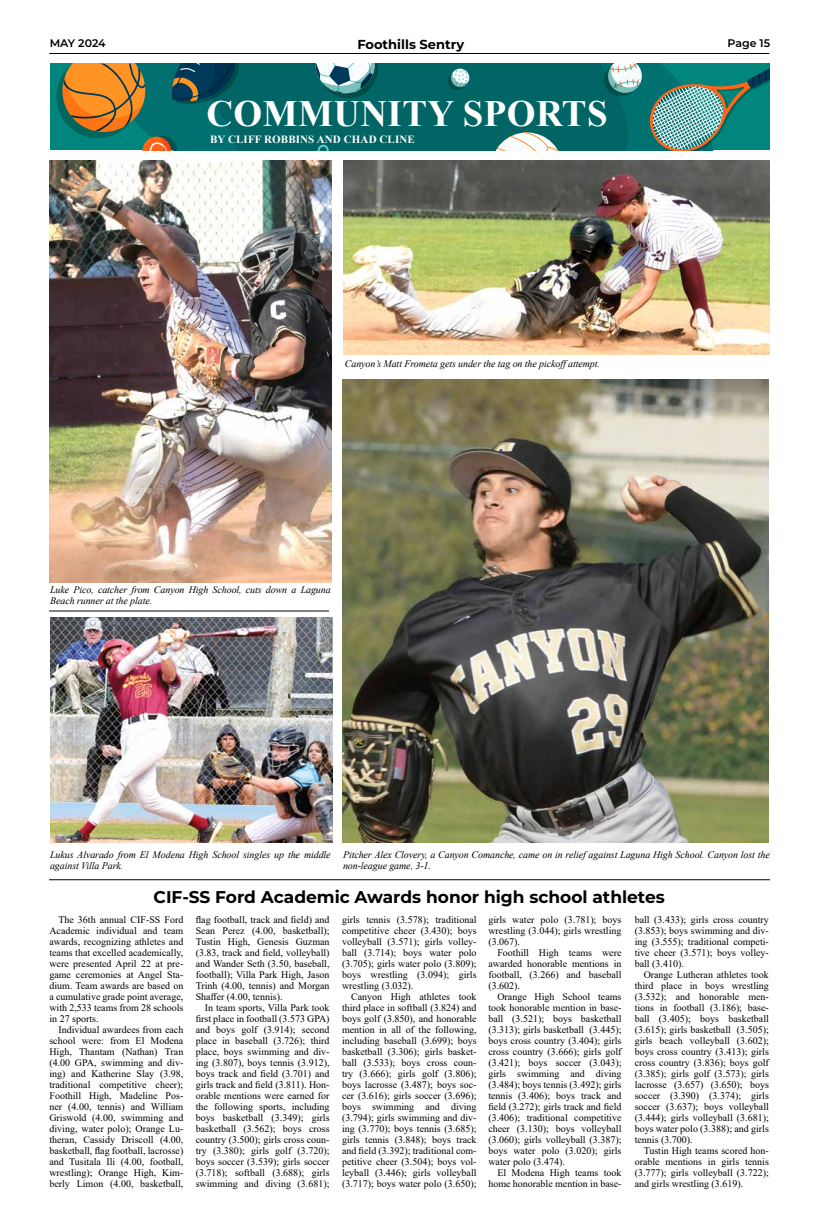
<style>
.page{position:relative;width:819px;height:1224px;background:#fff}
.page>*{position:absolute;margin:0;border:0;box-sizing:border-box;transform-origin:0 0}
.t1{font:700 37px "Times New Roman";letter-spacing:.01em;color:#fff}
.t2{font:700 17px "Montserrat";color:#000}
.t3{font:700 13px "Montserrat";color:#000}
.t4{font:700 11px "Times New Roman";letter-spacing:.01em;color:#fff}
.t5{font:600 11px "Montserrat";color:#000}
.t6{font:10px/11px "Times New Roman";color:#000;text-align:justify}
.t7{font:italic 10px/11px "Times New Roman";letter-spacing:-.01em;color:#000}
</style>
<div class="page">
<hr style="left:49px;top:53px;width:720px;height:1px;background:#000">
<svg style="left:56px;top:64px;width:714px;height:86px;background:#28756b"></svg>
<img style="left:50px;top:160px;width:282px;height:422px">
<img style="left:343px;top:160px;width:427px;height:194px">
<img style="left:342px;top:380px;width:426px;height:462px">
<img style="left:50px;top:617px;width:283px;height:225px">
<hr style="left:49px;top:611px;width:280px;height:1px;background:#000">
<hr style="left:49px;top:879px;width:721px;height:1px;background:#000">
<p class="t5" style="left:50px;top:35px;width:58px">MAY 2024</p>
<h3 class="t3" style="left:358px;top:35px;width:108px">Foothills Sentry</h3>
<p class="t5" style="left:728px;top:35px;width:44px">Page 15</p>
<h1 class="t1" style="left:206px;top:92px;width:403px">COMMUNITY SPORTS</h1>
<p class="t4" style="left:210px;top:133px;width:206px">BY CLIFF ROBBINS AND CHAD CLINE</p>
<p class="t7" style="left:345px;top:358px;width:257px">Canyon’s Matt Frometa gets under the tag on the pickoffattempt.</p>
<p class="t7" style="left:50px;top:584px;width:282px">Luke Pico, catcher from Canyon High School, cuts down a Laguna<br>Beach runner at the plate.</p>
<p class="t7" style="left:343px;top:849px;width:428px">Pitcher Alex Clovery, a Canyon Comanche, came on in relief against Laguna High School. Canyon lost the non-league game, 3-1.</p>
<p class="t7" style="left:50px;top:849px;width:282px">Lukus Alvarado from El Modena High School singles up the middle against Villa Park.</p>
<h2 class="t2" style="left:154px;top:885px;width:513px">CIF-SS Ford Academic Awards honor high school athletes</h2>
<p class="t6" style="left:49px;top:914px;width:135px;text-indent:9px">The 36th annual CIF-SS Ford Academic individual and team awards, recognizing athletes and teams that excelled academically, were presented April 22 at pre&shy;game ceremonies at Angel Sta&shy;dium. Team awards are based on a cumulative grade point average, with 2,533 teams from 28 schools in 27 sports.</p>
<p class="t6" style="left:49px;top:1024px;width:135px;text-indent:9px">Individual awardees from each school were: from El Modena High, Thantam (Nathan) Tran (4.00 GPA, swimming and div&shy;ing) and Katherine Slay (3.98, traditional competitive cheer); Foothill High, Madeline Pos&shy;ner (4.00, tennis) and William Griswold (4.00, swimming and diving, water polo); Orange Lu&shy;theran, Cassidy Driscoll (4.00, basketball, flag football, lacrosse) and Tusitala Ili (4.00, football, wrestling); Orange High, Kim&shy;berly Limon (4.00, basketball,</p>
<p class="t6" style="left:342px;top:914px;width:136px">girls tennis (3.578); traditional competitive cheer (3.430); boys volleyball (3.571); girls volley&shy;ball (3.714); boys water polo (3.705); girls water polo (3.809); boys wrestling (3.094); girls wrestling (3.032).</p>
<p class="t6" style="left:342px;top:991px;width:136px;text-indent:9px">Canyon High athletes took third place in softball (3.824) and boys golf (3.850), and honorable mention in all of the following, including baseball (3.699); boys basketball (3.306); girls basket&shy;ball (3.533); boys cross coun&shy;try (3.666); girls golf (3.806); boys lacrosse (3.487); boys soc&shy;cer (3.616); girls soccer (3.696); boys swimming and diving (3.794); girls swimming and div&shy;ing (3.770); boys tennis (3.685); girls tennis (3.848); boys track and field (3.392); traditional com&shy;petitive cheer (3.504); boys vol&shy;leyball (3.446); girls volleyball (3.717); boys water polo (3.650);</p>
<p class="t6" style="left:196px;top:914px;width:135px">flag football, track and field) and Sean Perez (4.00, basketball); Tustin High, Genesis Guzman (3.83, track and field, volleyball) and Wander Seth (3.50, baseball, football); Villa Park High, Jason Trinh (4.00, tennis) and Morgan Shaffer (4.00, tennis).</p>
<p class="t6" style="left:196px;top:1002px;width:135px;text-indent:9px">In team sports, Villa Park took first place in football (3.573 GPA) and boys golf (3.914); second place in baseball (3.726); third place, boys swimming and div&shy;ing (3.807), boys tennis (3.912), boys track and field (3.701) and girls track and field (3.811). Hon&shy;orable mentions were earned for the following sports, including boys basketball (3.349); girls basketball (3.562); boys cross country (3.500); girls cross coun&shy;try (3.380); girls golf (3.720); boys soccer (3.539); girls soccer (3.718); softball (3.688); girls swimming and diving (3.681);</p>
<p class="t6" style="left:488px;top:914px;width:135px">girls water polo (3.781); boys wrestling (3.044); girls wrestling (3.067).</p>
<p class="t6" style="left:488px;top:947px;width:135px;text-indent:9px">Foothill High teams were awarded honorable mentions in football, (3.266) and baseball (3.602).</p>
<p class="t6" style="left:488px;top:991px;width:135px;text-indent:9px">Orange High School teams took honorable mention in base&shy;ball (3.521); boys basketball (3.313); girls basketball (3.445); boys cross country (3.404); girls cross country (3.666); girls golf (3.421); boys soccer (3.043); girls swimming and diving (3.484); boys tennis (3.492); girls tennis (3.406); boys track and field (3.272); girls track and field (3.406); traditional competitive cheer (3.130); boys volleyball (3.060); girls volleyball (3.387); boys water polo (3.020); girls water polo (3.474).</p>
<p class="t6" style="left:488px;top:1167px;width:135px;text-align:right">El Modena High teams took home honorable mention in base-</p>
<p class="t6" style="left:635px;top:914px;width:136px">ball (3.433); girls cross country (3.853); boys swimming and div&shy;ing (3.555); traditional competi&shy;tive cheer (3.571); boys volley&shy;ball (3.410).</p>
<p class="t6" style="left:635px;top:969px;width:136px;text-indent:9px">Orange Lutheran athletes took third place in boys wrestling (3.532); and honorable men&shy;tions in football (3.186); base&shy;ball (3.405); boys basketball (3.615); girls basketball (3.505); girls beach volleyball (3.602); boys cross country (3.413); girls cross country (3.836); boys golf (3.385); girls golf (3.573); girls lacrosse (3.657) (3.650); boys soccer (3.390) (3.374); girls soccer (3.637); boys volleyball (3.444); girls volleyball (3.681); boys water polo (3.388); and girls tennis (3.700).</p>
<p class="t6" style="left:635px;top:1145px;width:136px;text-indent:9px">Tustin High teams scored hon&shy;orable mentions in girls tennis (3.777); girls volleyball (3.722); and girls wrestling (3.619).</p>
</div>
